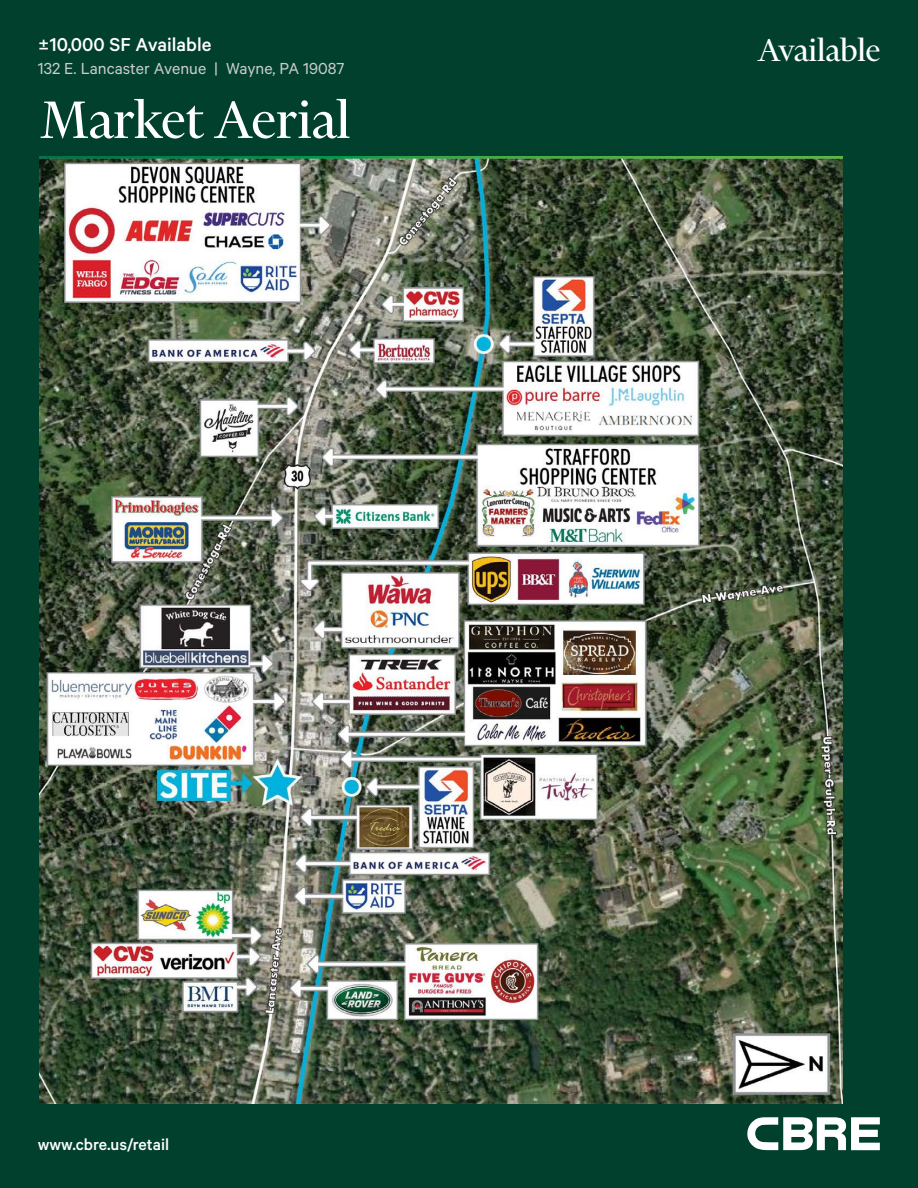
<style>
.page{position:relative;width:918px;height:1188px;background:#00402d}
.page>*{position:absolute;margin:0;border:0;box-sizing:border-box;transform-origin:0 0}
.t1{font:60px "Financier Display";color:#fff}
.t2{font:36px "Financier Display";color:#fff}
.t3{font:500 21px "Calibre";color:#fff}
.t4{font:18px "Calibre";color:#cbcdca}
.t5{font:500 18px "Calibre";color:#fff}
</style>
<div class="page">
<svg style="left:747px;top:1117px;width:133px;height:33px"></svg>
<img style="left:39px;top:156px;width:804px;height:947px">
<p class="t3" style="left:38px;top:33px;width:175px">±10,000 SF Available</p>
<p class="t4" style="left:38px;top:58px;width:308px">132 E. Lancaster Avenue | Wayne, PA 19087</p>
<h1 class="t1" style="left:40px;top:88px;width:312px">Market Aerial</h1>
<p class="t5" style="left:38px;top:1134px;width:133px">www.cbre.us/retail</p>
<h2 class="t2" style="left:757px;top:32px;width:124px">Available</h2>
</div>
